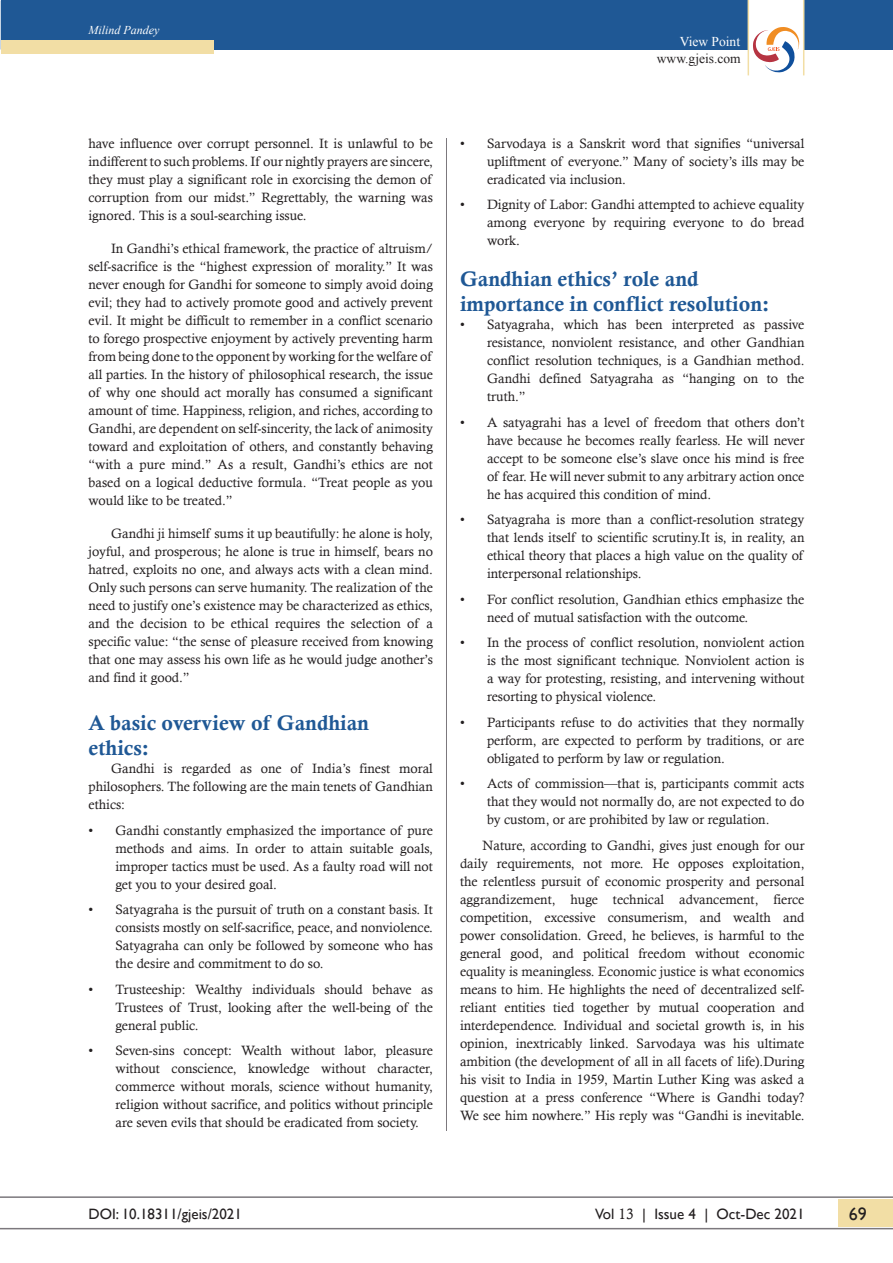
<style>
.page{position:relative;width:893px;height:1263px;background:#fff}
.page>*{position:absolute;margin:0;border:0;box-sizing:border-box;transform-origin:0 0}
.Paragraph_Style_2{font:21px/24.8px "Calis MT Bol";color:#1f5895}
.t1{font:18px "Gill Sans";color:#231f20}
.t2{font:15px "Gill Sans";color:#231f20}
.Final_Body_Text{font:13.5px/18px "Calisto";color:#231f20;text-align:justify}
.t3{font:13.5px "Times New Roman";color:#231f20}
.t4{font:13.5px "Times New Roman";color:#fff}
.t5{font:italic 12px "Times New Roman";color:#fff}
.s1{font-family:"Calisto"}
</style>
<div class="page">
<div style="left:839px;top:1199px;width:54px;height:27px;background:#f2dea5"></div>
<hr style="left:0;top:1196px;width:893px;height:2px;background:#7c787d">
<hr style="left:0;top:1228px;width:893px;height:1px;background:#7c787d">
<div style="left:1px;top:0;width:892px;height:50px;background:#1f5895"></div>
<div style="left:1px;top:40px;width:213px;height:14px;background:#f2dea5"></div>
<hr style="left:446px;top:138px;width:1px;height:993px;background:#7c787d">
<svg style="left:748px;top:0;width:56px;height:76px"></svg>
<p class="t5" style="left:88px;top:22px;width:72px">Milind Pandey</p>
<p class="t4" style="left:680px;top:32px;width:62px">View Point</p>
<p class="t3" style="left:657px;top:50px;width:85px">www.gjeis.com</p>
<p class="Final_Body_Text" style="left:88px;top:134px;width:346px">have influence over corrupt personnel. It is unlawful to be indifferent to such problems. If our nightly prayers are sincere, they must play a significant role in exorcising the demon of corruption from our midst.” Regrettably, the warning was ignored. This is a soul-searching issue.</p>
<p class="Final_Body_Text" style="left:88px;top:239px;width:346px;text-indent:22px">In Gandhi’s ethical framework, the practice of altruism/ self-sacrifice is the “highest expression of morality.” It was never enough for Gandhi for someone to simply avoid doing evil; they had to actively promote good and actively prevent evil. It might be difficult to remember in a conflict scenario to forego prospective enjoyment by actively preventing harm from being done to the opponent by working for the welfare of all parties. In the history of philosophical research, the issue of why one should act morally has consumed a significant amount of time. Happiness, religion, and riches, according to Gandhi, are dependent on self-sincerity, the lack of animosity toward and exploitation of others, and constantly behaving “with a pure mind.” As a result, Gandhi’s ethics are not based on a logical deductive formula. “Treat people as you would like to be treated.”</p>
<p class="Final_Body_Text" style="left:88px;top:524px;width:346px;text-indent:22px">Gandhi ji himself sums it up beautifully: he alone is holy, joyful, and prosperous; he alone is true in himself, bears no hatred, exploits no one, and always acts with a clean mind.<br>Only such persons can serve humanity. The realization of the need to justify one’s existence may be characterized as ethics, and the decision to be ethical requires the selection of a specific value: “the sense of pleasure received from knowing that one may assess his own life as he would judge another’s and find it good.”</p>
<p class="Paragraph_Style_2" style="left:88px;top:711px;width:282px">A basic overview of Gandhian ethics:</p>
<p class="Final_Body_Text" style="left:88px;top:759px;width:346px;text-indent:22px">Gandhi is regarded as one of India’s finest moral philosophers. The following are the main tenets of Gandhian ethics:</p>
<p class="Final_Body_Text" style="left:116px;top:821px;width:319px;text-indent:-27px">• Gandhi constantly emphasized the importance of pure methods and aims. In order to attain suitable goals, improper tactics must be used. As a faulty road will not get you to your desired goal.</p>
<p class="Final_Body_Text" style="left:116px;top:900px;width:319px;text-indent:-27px">• Satyagraha is the pursuit of truth on a constant basis. It consists mostly on self-sacrifice, peace, and nonviolence.<br>Satyagraha can only be followed by someone who has the desire and commitment to do so.</p>
<p class="Final_Body_Text" style="left:116px;top:980px;width:319px;text-indent:-27px">• Trusteeship: Wealthy individuals should behave as Trustees of Trust, looking after the well-being of the general public.</p>
<p class="Final_Body_Text" style="left:116px;top:1041px;width:319px;text-indent:-27px">• Seven-sins concept: Wealth without labor, pleasure without conscience, knowledge without character, commerce without morals, science without humanity, religion without sacrifice, and politics without principle are seven evils that should be eradicated from society.</p>
<p class="Final_Body_Text" style="left:487px;top:134px;width:319px;text-indent:-27px">• Sarvodaya is a Sanskrit word that signifies “universal upliftment of everyone.” Many of society’s ills may be eradicated via inclusion.</p>
<p class="Final_Body_Text" style="left:487px;top:195px;width:319px;text-indent:-27px">• Dignity of Labor: Gandhi attempted to achieve equality among everyone by requiring everyone to do bread work.</p>
<p class="Paragraph_Style_2" style="left:460px;top:267px;width:311px">Gandhian ethics’ role and importance in conflict resolution:</p>
<p class="Final_Body_Text" style="left:487px;top:315px;width:319px;text-indent:-27px">• Satyagraha, which has been interpreted as passive resistance, nonviolent resistance, and other Gandhian conflict resolution techniques, is a Gandhian method.<br>Gandhi defined Satyagraha as “hanging on to the truth.”</p>
<p class="Final_Body_Text" style="left:487px;top:413px;width:319px;text-indent:-27px">• A satyagrahi has a level of freedom that others don’t have because he becomes really fearless. He will never accept to be someone else’s slave once his mind is free of fear. He will never submit to any arbitrary action once he has acquired this condition of mind.</p>
<p class="Final_Body_Text" style="left:487px;top:510px;width:319px;text-indent:-27px">• Satyagraha is more than a conflict-resolution strategy that lends itself to scientific scrutiny.It is, in reality, an ethical theory that places a high value on the quality of interpersonal relationships.</p>
<p class="Final_Body_Text" style="left:487px;top:590px;width:319px;text-indent:-27px">• For conflict resolution, Gandhian ethics emphasize the need of mutual satisfaction with the outcome.</p>
<p class="Final_Body_Text" style="left:487px;top:633px;width:319px;text-indent:-27px">• In the process of conflict resolution, nonviolent action is the most significant technique. Nonviolent action is a way for protesting, resisting, and intervening without resorting to physical violence.</p>
<p class="Final_Body_Text" style="left:487px;top:713px;width:319px;text-indent:-27px">• Participants refuse to do activities that they normally perform, are expected to perform by traditions, or are obligated to perform by law or regulation.</p>
<p class="Final_Body_Text" style="left:487px;top:774px;width:319px;text-indent:-27px">• Acts of commission—that is, participants commit acts that they would not normally do, are not expected to do by custom, or are prohibited by law or regulation.</p>
<p class="Final_Body_Text" style="left:460px;top:836px;width:346px;text-indent:22px">Nature, according to Gandhi, gives just enough for our daily requirements, not more. He opposes exploitation, the relentless pursuit of economic prosperity and personal aggrandizement, huge technical advancement, fierce competition, excessive consumerism, and wealth and power consolidation. Greed, he believes, is harmful to the general good, and political freedom without economic equality is meaningless. Economic justice is what economics means to him. He highlights the need of decentralized self&shy;reliant entities tied together by mutual cooperation and interdependence. Individual and societal growth is, in his opinion, inextricably linked. Sarvodaya was his ultimate ambition (the development of all in all facets of life).During his visit to India in 1959, Martin Luther King was asked a question at a press conference “Where is Gandhi today?<br>We see him nowhere.” His reply was “Gandhi is inevitable.</p>
<p class="t2" style="left:88px;top:1205px;width:155px">DOI: 10.18311/gjeis/2021</p>
<p class="t2" style="left:595px;top:1205px;width:211px">Vol <span class="s1">13</span> | Issue 4 | Oct-Dec 2021</p>
<p class="t1" style="left:849px;top:1203px;width:19px">69</p>
</div>
